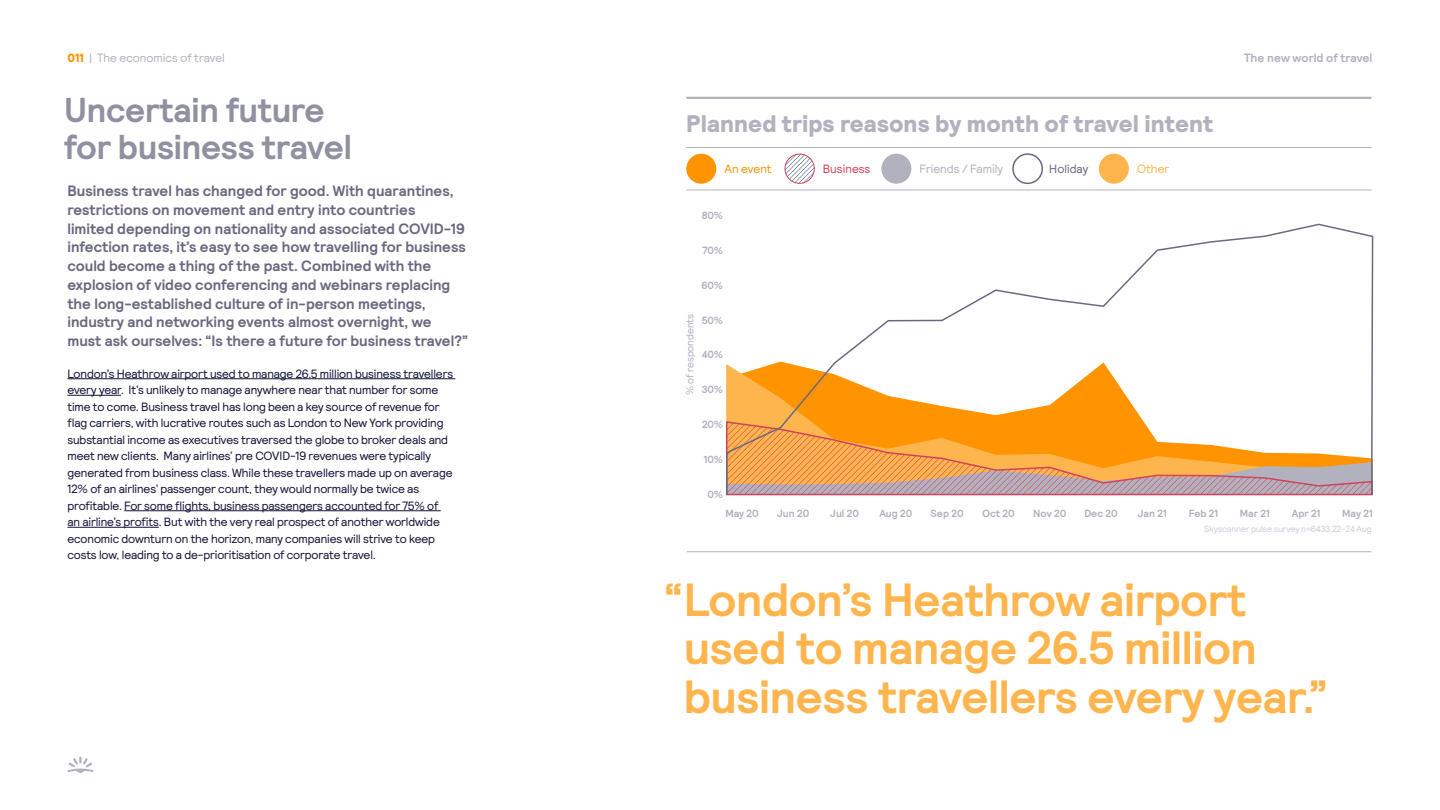
<style>
.page{position:relative;width:1440px;height:810px;background:#fff}
.page>*{position:absolute;margin:0;border:0;box-sizing:border-box;transform-origin:0 0}
.t1{font:700 46.5px/48.8px "Skyscanner Relative";letter-spacing:-.01em;color:#ffb54d}
.t2{font:700 34.5px/37.5px "Skyscanner Relative";letter-spacing:-.01em;color:#8f90a0}
.t3{font:900 24px "Skyscanner Relative";color:#b2b2bf}
.t4{font:700 15px/18.8px "Skyscanner Relative";color:#68697f}
.t5{font:12px/16.5px "Skyscanner Relative";letter-spacing:-.01em;color:#111236}
.t6{font:12px "Skyscanner Relative";color:#b2b2bf}
.t7{font:700 12px "Skyscanner Relative";color:#b2b2bf}
.t8{font:12px "Skyscanner Relative";color:#d1435b}
.t9{font:12px "Skyscanner Relative";color:#ff9400}
.t10{font:12px "Skyscanner Relative";color:#68697f}
.t11{font:12px "Skyscanner Relative";color:#ffb54d}
.t12{font:700 10.43px "Skyscanner Relative";color:#b2b2bf}
.t13{font:10.43px "Skyscanner Relative";letter-spacing:-.01em;color:#b2b2bf}
.t14{font:8.93px "Skyscanner Relative";letter-spacing:-.01em;color:#cdcdd7}
.s1{font-weight:900;color:#ff9400}
</style>
<div class="page">
<svg style="left:67px;top:757px;width:26px;height:16px"></svg>
<hr style="left:67px;top:378px;width:388px;height:1px;background:#111236">
<hr style="left:67px;top:395px;width:54px;height:1px;background:#111236">
<hr style="left:124px;top:510px;width:317px;height:1px;background:#111236">
<hr style="left:67px;top:527px;width:92px;height:1px;background:#111236">
<svg style="left:726px;top:223px;width:648px;height:273px"></svg>
<hr style="left:686px;top:97px;width:685px;height:2px;background:#b2b2bf">
<hr style="left:686px;top:147px;width:685px;height:1px;background:#b2b2bf">
<hr style="left:686px;top:190px;width:685px;height:1px;background:#b2b2bf">
<hr style="left:687px;top:551px;width:684px;height:1px;background:#b2b2bf">
<div style="left:686px;top:154px;width:30px;height:30px;background:#ff9400;border-radius:50%"></div>
<div style="left:1099px;top:154px;width:30px;height:30px;background:#ffb54d;border-radius:50%"></div>
<div style="left:881px;top:154px;width:30px;height:30px;background:#b2b2bf;border-radius:50%"></div>
<div style="left:1012px;top:153px;width:31px;height:31px;border:2px solid #68697f;border-radius:50%"></div>
<svg style="left:785px;top:154px;width:30px;height:30px"></svg>
<div style="left:785px;top:154px;width:30px;height:30px;border:1px solid #d1435b;border-radius:50%"></div>
<p class="t6" style="left:68px;top:51px;width:159px"><span class="s1">011</span> | The economics of travel</p>
<p class="t7" style="left:1244px;top:51px;width:130px">The new world of travel</p>
<h2 class="t2" style="left:64px;top:92px;width:289px">Uncertain future for business travel</h2>
<p class="t4" style="left:67px;top:182px;width:402px">Business travel has changed for good. With quarantines, restrictions on movement and entry into countries<br>limited depending on nationality and associated COVID-19 infection rates, it’s easy to see how travelling for business could become a thing of the past. Combined with the explosion of video conferencing and webinars replacing the long-established culture of in-person meetings, industry and networking events almost overnight, we must ask ourselves: “Is there a future for business travel?”</p>
<p class="t5" style="left:67px;top:365px;width:387px">London’s Heathrow airport used to manage 26.5 million business travellers every year. It’s unlikely to manage anywhere near that number for some time to come. Business travel has long been a key source of revenue for flag carriers, with lucrative routes such as London to New York providing substantial income as executives traversed the globe to broker deals and meet new clients. Many airlines’ pre COVID-19 revenues were typically generated from business class. While these travellers made up on average 12% of an airlines’ passenger count, they would normally be twice as profitable. For some flights, business passengers accounted for 75% of an airline’s profits. But with the very real prospect of another worldwide economic downturn on the horizon, many companies will strive to keep costs low, leading to a de-prioritisation of corporate travel.</p>
<h3 class="t3" style="left:686px;top:109px;width:528px">Planned trips reasons by month of travel intent</h3>
<p class="t9" style="left:725px;top:162px;width:49px">An event</p>
<p class="t8" style="left:823px;top:162px;width:49px">Business</p>
<p class="t6" style="left:920px;top:162px;width:85px">Friends / Family</p>
<p class="t10" style="left:1049px;top:162px;width:40px">Holiday</p>
<p class="t11" style="left:1137px;top:162px;width:34px">Other</p>
<p class="t12" style="left:702px;top:209px;width:23px">80%</p>
<p class="t12" style="left:703px;top:244px;width:22px">70%</p>
<p class="t12" style="left:702px;top:279px;width:23px">60%</p>
<p class="t12" style="left:702px;top:314px;width:23px">50%</p>
<p class="t12" style="left:702px;top:349px;width:23px">40%</p>
<p class="t12" style="left:702px;top:384px;width:23px">30%</p>
<p class="t12" style="left:702px;top:419px;width:23px">20%</p>
<p class="t12" style="left:704px;top:453px;width:21px">10%</p>
<p class="t12" style="left:708px;top:488px;width:17px">0%</p>
<p class="t13" style="left:684px;top:395px;width:83px;rotate:-90deg">% of respondents</p>
<p class="t12" style="left:725px;top:507px;width:35px">May 20</p>
<p class="t12" style="left:777px;top:507px;width:34px">Jun 20</p>
<p class="t12" style="left:830px;top:507px;width:30px">Jul 20</p>
<p class="t12" style="left:879px;top:507px;width:35px">Aug 20</p>
<p class="t12" style="left:931px;top:507px;width:35px">Sep 20</p>
<p class="t12" style="left:982px;top:507px;width:34px">Oct 20</p>
<p class="t12" style="left:1033px;top:507px;width:35px">Nov 20</p>
<p class="t12" style="left:1084px;top:507px;width:35px">Dec 20</p>
<p class="t12" style="left:1138px;top:507px;width:30px">Jan 21</p>
<p class="t12" style="left:1189px;top:507px;width:31px">Feb 21</p>
<p class="t12" style="left:1240px;top:507px;width:31px">Mar 21</p>
<p class="t12" style="left:1292px;top:507px;width:30px">Apr 21</p>
<p class="t12" style="left:1342px;top:507px;width:32px">May 21</p>
<p class="t14" style="left:1204px;top:524px;width:169px">Skyscanner pulse survey n=6433 22-24 Aug</p>
<h1 class="t1" style="left:684px;top:576px;width:645px;text-indent:-19px">“London’s Heathrow airport used to manage 26.5 million business travellers every year.”</h1>
</div>
